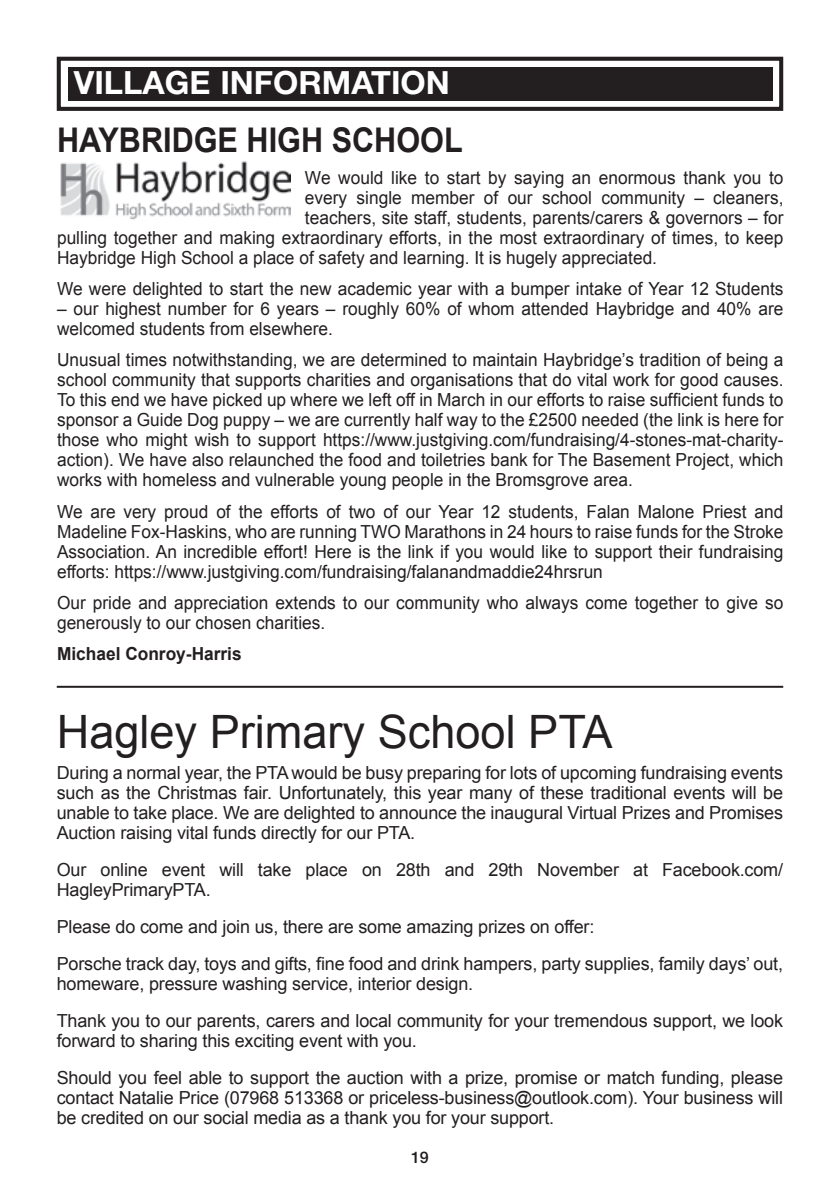
<style>
.page{position:relative;width:840px;height:1191px;background:#fff}
.page>*{position:absolute;margin:0;border:0;box-sizing:border-box;transform-origin:0 0}
.t1{font:46px "Arial";color:#231f20}
.t2{font:700 34px "Arial";color:#231f20;scale:.9 1}
.t3{font:700 32px "Helvetica Neue";color:#fff}
.t4{font:18px/20px "Arial";color:#231f20;scale:.96 1}
.t5{font:18px/20px "Arial";color:#231f20}
.t6{font:700 18px "Arial";color:#231f20;scale:.96 1}
.t7{font:500 16px "Helvetica Neue";color:#231f20}
</style>
<div class="page">
<div style="left:57px;top:57px;width:725px;height:54px;border:4px solid #231f20"></div>
<div style="left:68px;top:67px;width:704px;height:34px;background:#231f20"></div>
<hr style="left:57px;top:686px;width:725px;height:2px;background:#231f20">
<img style="left:60px;top:161px;width:230px;height:59px">
<h3 class="t3" style="left:74px;top:63px;width:377px">VILLAGE INFORMATION</h3>
<h2 class="t2" style="left:57px;top:118px;width:452px">HAYBRIDGE HIGH SCHOOL</h2>
<p class="t4" style="left:305px;top:167px;width:499px">We would like to start by saying an enormous thank you to</p>
<p class="t4" style="left:305px;top:187px;width:499px">every single member of our school community – cleaners,</p>
<p class="t4" style="left:305px;top:207px;width:499px">teachers, site staff, students, parents/carers &amp; governors – for</p>
<p class="t4" style="left:57px;top:227px;width:757px">pulling together and making extraordinary efforts, in the most extraordinary of times, to keep</p>
<p class="t4" style="left:57px;top:247px;width:626px">Haybridge High School a place of safety and learning. It is hugely appreciated.</p>
<p class="t4" style="left:57px;top:279px;width:757px">We were delighted to start the new academic year with a bumper intake of Year 12 Students</p>
<p class="t4" style="left:57px;top:299px;width:757px">– our highest number for 6 years – roughly 60% of whom attended Haybridge and 40% are welcomed students from elsewhere.</p>
<p class="t4" style="left:57px;top:350px;width:757px;text-align:justify">Unusual times notwithstanding, we are determined to maintain Haybridge’s tradition of being a school community that supports charities and organisations that do vital work for good causes.<br>To this end we have picked up where we left off in March in our efforts to raise sufficient funds to sponsor a Guide Dog puppy – we are currently half way to the £2500 needed (the link is here for those who might wish to support https://www.justgiving.com/fundraising/4-stones-mat-charity&shy;action). We have also relaunched the food and toiletries bank for The Basement Project, which works with homeless and vulnerable young people in the Bromsgrove area.</p>
<p class="t4" style="left:57px;top:501px;width:757px;text-align:justify">We are very proud of the efforts of two of our Year 12 students, Falan Malone Priest and Madeline Fox-Haskins, who are running TWO Marathons in 24 hours to raise funds for the Stroke Association. An incredible effort! Here is the link if you would like to support their fundraising efforts: https://www.justgiving.com/fundraising/falanandmaddie24hrsrun</p>
<p class="t4" style="left:57px;top:593px;width:757px">Our pride and appreciation extends to our community who always come together to give so generously to our chosen charities.</p>
<p class="t6" style="left:57px;top:642px;width:194px">Michael Conroy-Harris</p>
<h1 class="t1" style="left:57px;top:701px;width:557px">Hagley Primary School PTA</h1>
<p class="t5" style="left:57px;top:763px;width:727px;text-align:justify">During a normal year, the PTA would be busy preparing for lots of upcoming fundraising events such as the Christmas fair. Unfortunately, this year many of these traditional events will be unable to take place. We are delighted to announce the inaugural Virtual Prizes and Promises Auction raising vital funds directly for our PTA.</p>
<p class="t5" style="left:57px;top:860px;width:727px">Our online event will take place on 28th and 29th November at Facebook.com/<br>HagleyPrimaryPTA.</p>
<p class="t5" style="left:57px;top:908px;width:727px;line-height:37px">Please do come and join us, there are some amazing prizes on offer:<br>Porsche track day, toys and gifts, fine food and drink hampers, party supplies, family days’ out,</p>
<p class="t5" style="left:57px;top:965px;width:727px;line-height:37px">homeware, pressure washing service, interior design.<br>Thank you to our parents, carers and local community for your tremendous support, we look</p>
<p class="t5" style="left:57px;top:1022px;width:727px;line-height:37px">forward to sharing this exciting event with you.<br>Should you feel able to support the auction with a prize, promise or match funding, please</p>
<p class="t5" style="left:57px;top:1088px;width:727px">contact Natalie Price (07968 513368 or priceless-business@outlook.com). Your business will be credited on our social media as a thank you for your support.</p>
<p class="t7" style="left:411px;top:1147px;width:19px">19</p>
</div>
